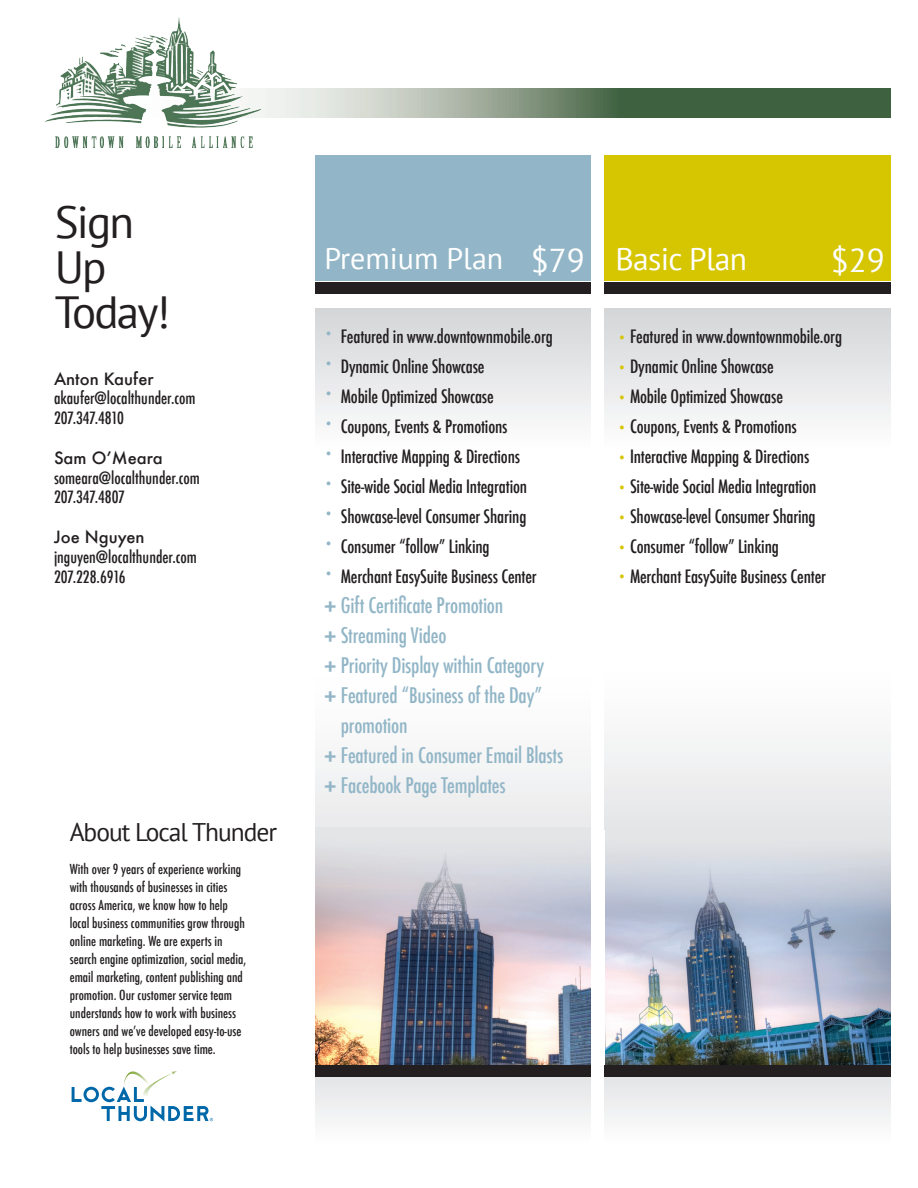
<style>
.page{position:relative;width:918px;height:1188px;background:#fff}
.page>*{position:absolute;margin:0;border:0;box-sizing:border-box;transform-origin:0 0}
.t1{font:45px/45px "PT Sans";letter-spacing:-.04em;color:#231f20}
.t2{font:33px "PT Sans";color:#fff}
.t3{font:33px "PT Sans";color:#fdfefe}
.t4{font:31.5px "PT Sans";letter-spacing:-.02em;color:#fff}
.t5{font:30px "PT Sans";color:#fff}
.t6{font:500 condensed 30px/30px "Futura";color:#92b6c7;text-align:justify}
.t7{font:25.5px "PT Sans";letter-spacing:-.04em;color:#231f20}
.t8{font:500 condensed 21px/30px "Futura";letter-spacing:-.01em;color:#92b6c7}
.t9{font:500 condensed 18px/30px "Futura";letter-spacing:-.01em;color:#231f20}
.t10{font:500 condensed 16.5px/19.8px "Futura";color:#231f20}
.t11{font:500 16.5px "Futura";color:#231f20}
.t12{font:500 condensed 13.5px/18px "Futura";color:#231f20}
.t13{font:500 condensed 12px "Futura";color:#92b6c7}
.t14{font:500 condensed 12px "Futura";color:#d6c501}
</style>
<div class="page">
<img style="left:315px;top:826px;width:576px;height:239px">
<div style="left:591px;top:809px;width:13px;height:273px;background:#fff"></div>
<div style="left:315px;top:309px;width:276px;height:163px;background:linear-gradient(to bottom,#d4d5d8,#fff)"></div>
<div style="left:315px;top:1077px;width:276px;height:84px;background:linear-gradient(to bottom,#e5e5e7,#fff)"></div>
<div style="left:605px;top:309px;width:286px;height:163px;background:linear-gradient(to bottom,#d4d5d8,#fff)"></div>
<div style="left:605px;top:1077px;width:286px;height:84px;background:linear-gradient(to bottom,#e5e5e7,#fff)"></div>
<div style="left:315px;top:282px;width:276px;height:12px;background:#231f20"></div>
<div style="left:315px;top:1065px;width:276px;height:12px;background:#231f20"></div>
<div style="left:315px;top:155px;width:276px;height:126px;background:#92b6c7"></div>
<div style="left:604px;top:282px;width:287px;height:12px;background:#231f20"></div>
<div style="left:604px;top:1065px;width:287px;height:12px;background:#231f20"></div>
<div style="left:604px;top:155px;width:287px;height:126px;background:#d6c501"></div>
<div style="left:605px;top:639px;width:286px;height:190px;background:linear-gradient(to bottom,#fff,#e6e7e9)"></div>
<div style="left:315px;top:639px;width:276px;height:187px;background:linear-gradient(to right,#f7f8f8,#f7f8f8)"></div>
<svg style="left:261px;top:88px;width:629px;height:29px"></svg>
<svg style="left:72px;top:1071px;width:141px;height:50px"></svg>
<img style="left:45px;top:17px;width:216px;height:131px">
<h1 class="t1" style="left:55px;top:199px;width:117px">Sign<br>Up<br>Today!</h1>
<p class="t11" style="left:54px;top:367px;width:101px">Anton Kaufer</p>
<p class="t10" style="left:54px;top:388px;width:143px">akaufer@localthunder.com<br>207.347.4810</p>
<p class="t11" style="left:54px;top:446px;width:110px">Sam O’Meara</p>
<p class="t10" style="left:54px;top:468px;width:148px">someara@localthunder.com<br>207.347.4807</p>
<p class="t11" style="left:54px;top:526px;width:92px">Joe Nguyen</p>
<p class="t10" style="left:54px;top:547px;width:145px">jnguyen@localthunder.com<br>207.228.6916</p>
<h3 class="t7" style="left:70px;top:816px;width:209px">About Local Thunder</h3>
<p class="t12" style="left:70px;top:860px;width:178px">With over 9 years of experience working with thousands of businesses in cities across America, we know how to help local business communities grow through online marketing. We are experts in search engine optimization, social media, email marketing, content publishing and promotion. Our customer service team understands how to work with business owners and we’ve developed easy-to-use tools to help businesses save time.</p>
<h2 class="t2" style="left:531px;top:239px;width:55px">$79</h2>
<h2 class="t3" style="left:831px;top:240px;width:55px">$29</h2>
<h3 class="t5" style="left:324px;top:239px;width:180px">Premium Plan</h3>
<h3 class="t4" style="left:615px;top:238px;width:133px">Basic Plan</h3>
<p class="t9" style="left:341px;top:322px;width:214px">Featured in www.downtownmobile.org<br>Dynamic Online Showcase<br>Mobile Optimized Showcase<br>Coupons, Events &amp; Promotions<br>Interactive Mapping &amp; Directions<br>Site-wide Social Media Integration<br>Showcase-level Consumer Sharing<br>Consumer “follow” Linking<br>Merchant EasySuite Business Center</p>
<p class="t8" style="left:341px;top:591px;width:224px">Gift Certificate Promotion<br>Streaming Video<br>Priority Display within Category<br>Featured “Business of the Day” promotion<br>Featured in Consumer Email Blasts<br>Facebook Page Templates</p>
<p class="t13" style="left:324px;top:326px;width:11px">•</p>
<p class="t13" style="left:324px;top:355px;width:11px">•</p>
<p class="t13" style="left:324px;top:385px;width:11px">•</p>
<p class="t13" style="left:324px;top:415px;width:11px">•</p>
<p class="t13" style="left:324px;top:445px;width:11px">•</p>
<p class="t13" style="left:324px;top:475px;width:11px">•</p>
<p class="t13" style="left:324px;top:505px;width:11px">•</p>
<p class="t13" style="left:324px;top:535px;width:11px">•</p>
<p class="t13" style="left:324px;top:565px;width:11px">•</p>
<h3 class="t6" style="left:324px;top:592px;width:14px">+ + + +</h3>
<h3 class="t6" style="left:324px;top:742px;width:14px">+ +</h3>
<p class="t9" style="left:630px;top:322px;width:214px">Featured in www.downtownmobile.org<br>Dynamic Online Showcase<br>Mobile Optimized Showcase<br>Coupons, Events &amp; Promotions<br>Interactive Mapping &amp; Directions<br>Site-wide Social Media Integration<br>Showcase-level Consumer Sharing<br>Consumer “follow” Linking<br>Merchant EasySuite Business Center</p>
<p class="t14" style="left:618px;top:330px;width:11px">•</p>
<p class="t14" style="left:618px;top:360px;width:11px">•</p>
<p class="t14" style="left:618px;top:390px;width:11px">•</p>
<p class="t14" style="left:618px;top:420px;width:11px">•</p>
<p class="t14" style="left:618px;top:450px;width:11px">•</p>
<p class="t14" style="left:618px;top:480px;width:11px">•</p>
<p class="t14" style="left:618px;top:510px;width:11px">•</p>
<p class="t14" style="left:618px;top:540px;width:11px">•</p>
<p class="t14" style="left:618px;top:568px;width:11px">•</p>
</div>
